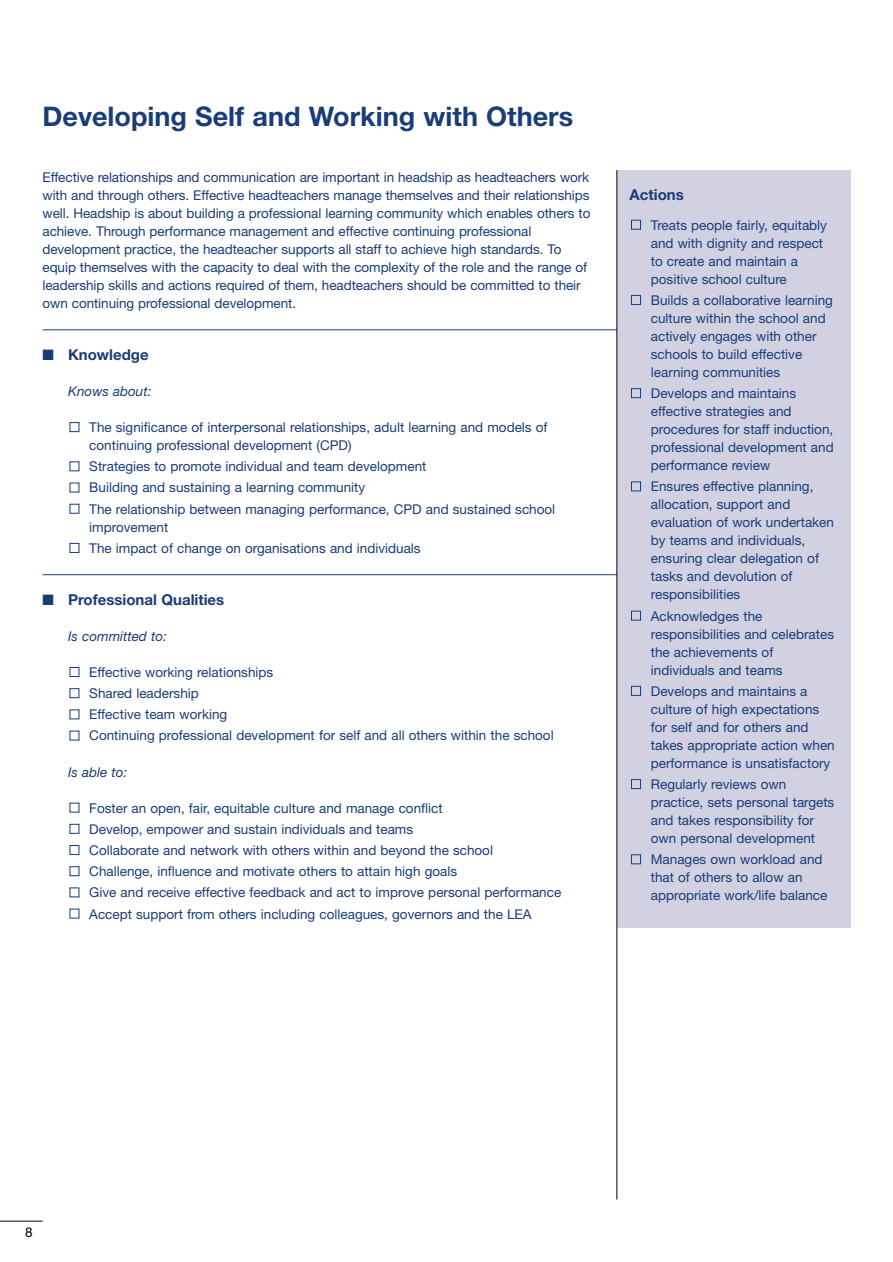
<style>
.page{position:relative;width:893px;height:1262px;background:#fff}
.page>*{position:absolute;margin:0;border:0;box-sizing:border-box;transform-origin:0 0}
.t1{font:700 27px "Helvetica Neue";color:#1a3c77}
.t2{font:700 15px "Helvetica Neue";color:#1a3c77}
.t3{font:13.5px/18px "Helvetica Neue";color:#1a3c77}
.t4{font:italic 13.5px "Helvetica Neue";color:#1a3c77}
.t5{font:13.5px "Helvetica Neue";color:#000}
</style>
<div class="page">
<hr style="left:0;top:1220px;width:43px;height:1px;background:#000">
<hr style="left:43px;top:329px;width:574px;height:1px;background:#1a3c77">
<hr style="left:43px;top:574px;width:574px;height:1px;background:#1a3c77">
<svg style="left:69px;top:422px;width:11px;height:497px"></svg>
<div style="left:617px;top:170px;width:233px;height:757px;background:#d2d1e1"></div>
<svg style="left:631px;top:219px;width:10px;height:645px"></svg>
<hr style="left:616px;top:170px;width:1px;height:1029px;background:#000">
<h1 class="t1" style="left:43px;top:106px;width:532px">Developing Self and Working with Others</h1>
<p class="t3" style="left:43px;top:169px;width:549px">Effective relationships and communication are important in headship as headteachers work with and through others. Effective headteachers manage themselves and their relationships well. Headship is about building a professional learning community which enables others to achieve. Through performance management and effective continuing professional development practice, the headteacher supports all staff to achieve high standards. To equip themselves with the capacity to deal with the complexity of the role and the range of leadership skills and actions required of them, headteachers should be committed to their own continuing professional development.</p>
<p class="t2" style="left:43px;top:349px;width:108px">■ Knowledge</p>
<p class="t4" style="left:68px;top:386px;width:85px">Knows about:</p>
<p class="t3" style="left:89px;top:419px;width:460px">The significance of interpersonal relationships, adult learning and models of continuing professional development (CPD)</p>
<p class="t3" style="left:89px;top:457px;width:467px;line-height:21.1px">Strategies to promote individual and team development<br>Building and sustaining a learning community<br>The relationship between managing performance, CPD and sustained school</p>
<p class="t3" style="left:89px;top:517px;width:333px;line-height:21.1px">improvement<br>The impact of change on organisations and individuals</p>
<p class="t2" style="left:43px;top:594px;width:183px">■ Professional Qualities</p>
<p class="t4" style="left:68px;top:631px;width:100px">Is committed to:</p>
<p class="t3" style="left:89px;top:663px;width:466px;line-height:21.1px">Effective working relationships<br>Shared leadership<br>Effective team working<br>Continuing professional development for self and all others within the school</p>
<p class="t4" style="left:68px;top:767px;width:61px">Is able to:</p>
<p class="t3" style="left:89px;top:798px;width:473px;line-height:21.1px">Foster an open, fair, equitable culture and manage conflict<br>Develop, empower and sustain individuals and teams<br>Collaborate and network with others within and beyond the school<br>Challenge, influence and motivate others to attain high goals<br>Give and receive effective feedback and act to improve personal performance Accept support from others including colleagues, governors and the LEA</p>
<p class="t2" style="left:629px;top:189px;width:56px">Actions</p>
<p class="t3" style="left:650px;top:217px;width:178px">Treats people fairly, equitably and with dignity and respect to create and maintain a positive school culture</p>
<p class="t3" style="left:650px;top:292px;width:184px">Builds a collaborative learning culture within the school and actively engages with other schools to build effective learning communities</p>
<p class="t3" style="left:650px;top:385px;width:184px">Develops and maintains effective strategies and procedures for staff induction, professional development and performance review</p>
<p class="t3" style="left:650px;top:479px;width:185px">Ensures effective planning, allocation, support and evaluation of work undertaken by teams and individuals, ensuring clear delegation of tasks and devolution of responsibilities</p>
<p class="t3" style="left:650px;top:608px;width:185px">Acknowledges the responsibilities and celebrates the achievements of individuals and teams</p>
<p class="t3" style="left:650px;top:683px;width:185px">Develops and maintains a culture of high expectations for self and for others and takes appropriate action when performance is unsatisfactory</p>
<p class="t3" style="left:650px;top:776px;width:185px">Regularly reviews own practice, sets personal targets and takes responsibility for own personal development</p>
<p class="t3" style="left:650px;top:851px;width:178px">Manages own workload and that of others to allow an appropriate work/life balance</p>
<p class="t5" style="left:25px;top:1226px;width:9px">8</p>
</div>
